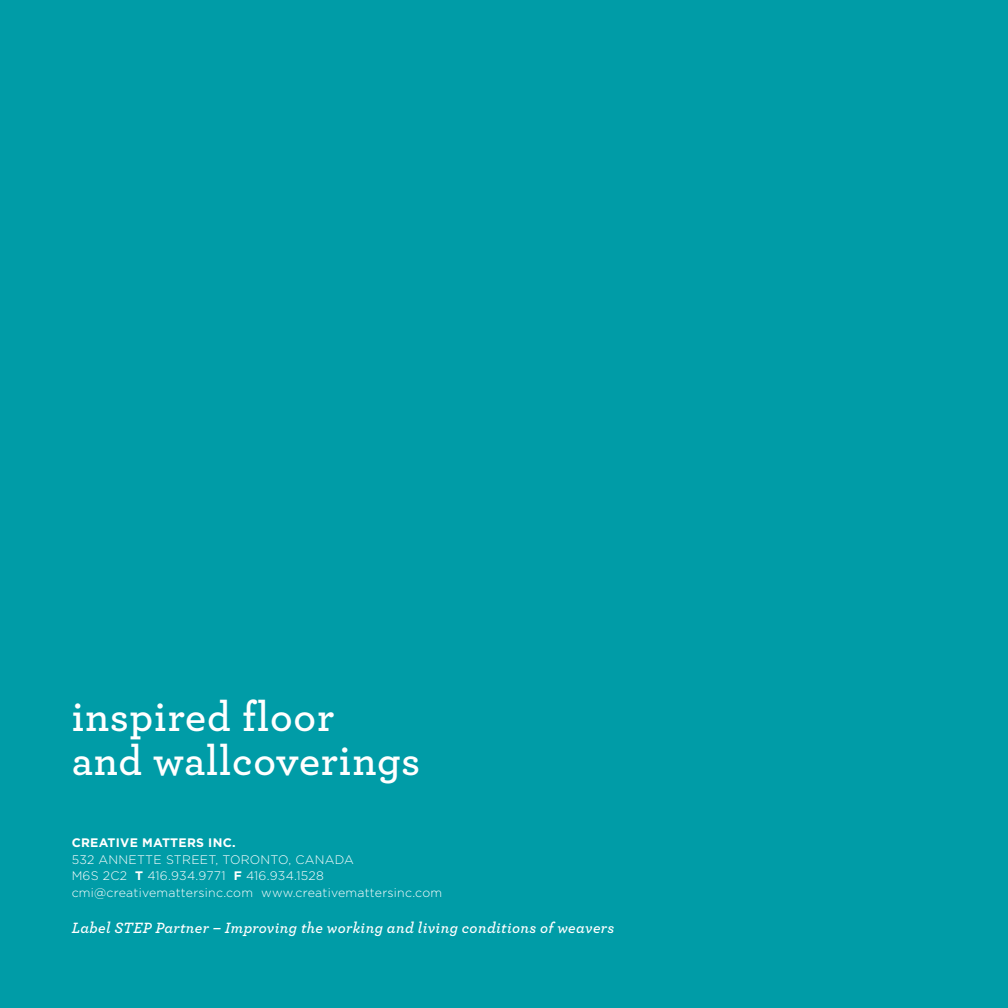
<style>
.page{position:relative;width:1008px;height:1008px;background:#009ca7}
.page>*{position:absolute;margin:0;border:0;box-sizing:border-box;transform-origin:0 0}
.t1{font:600 42.7px/44.4px "Archer";letter-spacing:.02em;color:#fff}
.t2{font:italic 600 15.58px "Archer";letter-spacing:.02em;color:#fff}
.t3{font:300 12.42px/16.8px "Gotham HTF";letter-spacing:.02em;color:#fff}
.t4{font:700 12.42px "Gotham HTF";letter-spacing:.02em;color:#fff}
.s1{font-weight:700}
</style>
<div class="page">
<h1 class="t1" style="left:72px;top:692px;width:350px">inspired floor<br>and wallcoverings</h1>
<p class="t4" style="left:72px;top:835px;width:165px">CREATIVE MATTERS INC.</p>
<p class="t3" style="left:72px;top:851px;width:372px">532 ANNETTE STREET, TORONTO, CANADA<br>M6S 2C2 <span class="s1">T</span> 416.934.9771 <span class="s1">F</span> 416.934.1528 cmi@creativemattersinc.com www.creativemattersinc.com</p>
<p class="t2" style="left:72px;top:916px;width:544px">Label STEP Partner – Improving the working and living conditions of weavers</p>
</div>
